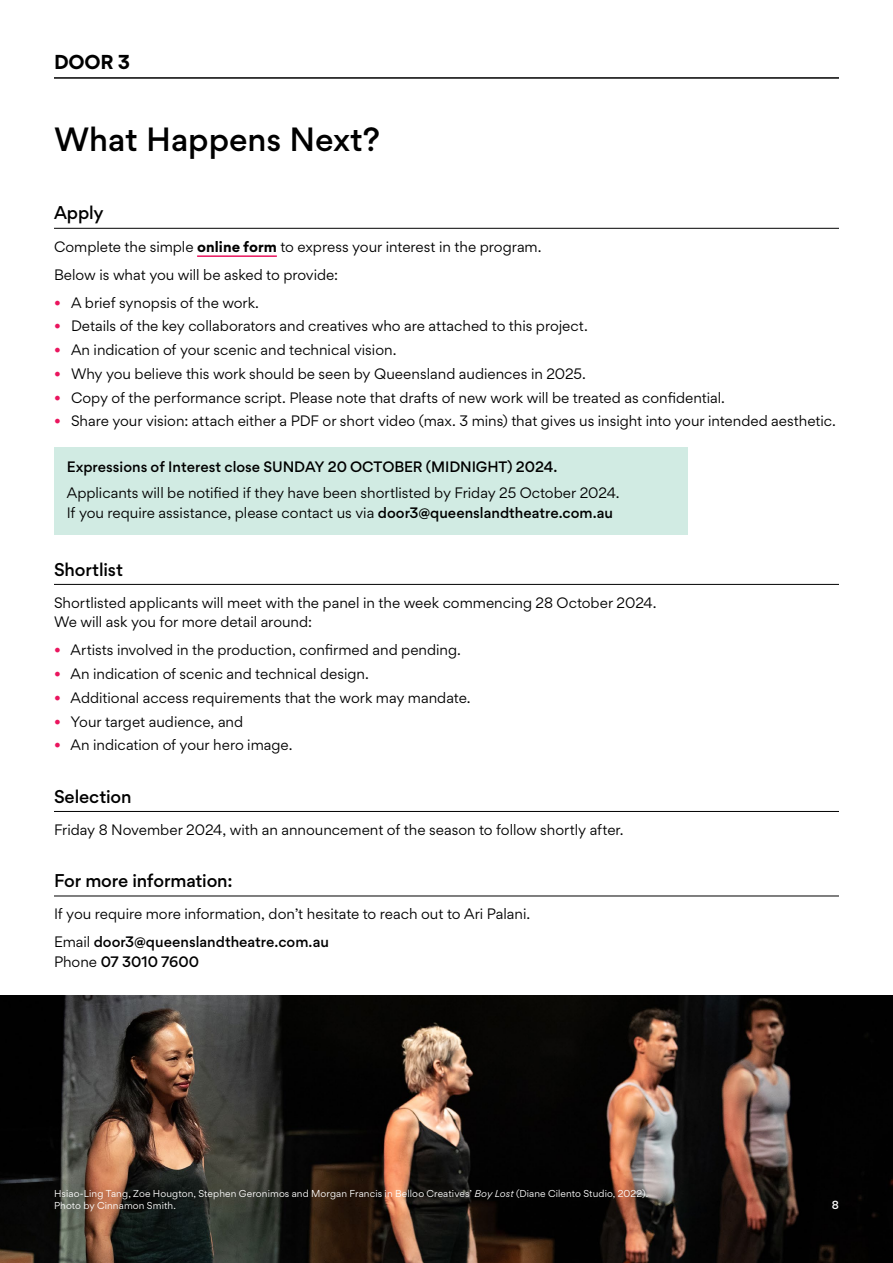
<style>
.page{position:relative;width:893px;height:1263px;background:#fff}
.page>*{position:absolute;margin:0;border:0;box-sizing:border-box;transform-origin:0 0}
.t1{font:500 30px "Gordita";color:#000}
.t2{font:700 18px "Gordita";color:#000}
.t3{font:500 16.5px "Gordita";letter-spacing:-.01em;color:#000}
.t4{font:13.5px/28px "Gordita";color:#000}
.t5{font:500 13.5px "Gordita";letter-spacing:-.005em;color:#000}
.t6{font:500 10.5px "Gordita";color:#fff}
.t7{font:9px/12px "Gordita";letter-spacing:.015em;color:#fff}
.s1{font-weight:700}
.s2{color:#ea155e}
.s3{font-weight:500}
.s4{font-weight:400}
.s5{font-style:italic}
</style>
<div class="page">
<div style="left:54px;top:447px;width:633px;height:88px;background:#d1ebe3"></div>
<hr style="left:54px;top:228px;width:785px;height:1px;background:#000">
<hr style="left:197px;top:255px;width:80px;height:2px;background:#ea155e">
<hr style="left:54px;top:584px;width:785px;height:1px;background:#000">
<hr style="left:54px;top:811px;width:785px;height:1px;background:#000">
<hr style="left:54px;top:896px;width:785px;height:1px;background:#000">
<img style="left:0;top:995px;width:893px;height:268px">
<hr style="left:54px;top:77px;width:785px;height:2px;background:#000">
<h2 class="t2" style="left:54px;top:47px;width:78px">DOOR 3</h2>
<h1 class="t1" style="left:54px;top:117px;width:328px">What Happens Next?</h1>
<p class="t3" style="left:54px;top:201px;width:51px">Apply</p>
<p class="t4" style="left:54px;top:232px;width:489px">Complete the simple <span class="s1">online form</span> to express your interest in the program.<br>Below is what you will be asked to provide:</p>
<p class="t4" style="left:54px;top:288px;width:207px"><span class="s2">•</span> A brief synopsis of the work.</p>
<p class="t4" style="left:54px;top:312px;width:535px"><span class="s2">•</span> Details of the key collaborators and creatives who are attached to this project.</p>
<p class="t4" style="left:54px;top:336px;width:344px"><span class="s2">•</span> An indication of your scenic and technical vision.</p>
<p class="t4" style="left:54px;top:359px;width:533px"><span class="s2">•</span> Why you believe this work should be seen by Queensland audiences in 2025.</p>
<p class="t4" style="left:54px;top:383px;width:672px"><span class="s2">•</span> Copy of the performance script. Please note that drafts of new work will be treated as confidential.</p>
<p class="t4" style="left:54px;top:407px;width:783px"><span class="s2">•</span> Share your vision: attach either a PDF or short video (max. 3 mins) that gives us insight into your intended aesthetic.</p>
<p class="t5" style="left:67px;top:457px;width:492px">Expressions of Interest close SUNDAY 20 OCTOBER (MIDNIGHT) 2024.</p>
<p class="t4" style="left:67px;top:483px;width:554px;line-height:19.5px">Applicants will be notified if they have been shortlisted by Friday 25 October 2024.<br>If you require assistance, please contact us via <span class="s3">door3@queenslandtheatre.com.au</span></p>
<p class="t3" style="left:54px;top:557px;width:71px">Shortlist</p>
<p class="t4" style="left:54px;top:593px;width:604px;line-height:19.5px">Shortlisted applicants will meet with the panel in the week commencing 28 October 2024.<br>We will ask you for more detail around:</p>
<p class="t4" style="left:54px;top:636px;width:408px"><span class="s2">•</span> Artists involved in the production, confirmed and pending.</p>
<p class="t4" style="left:54px;top:660px;width:316px"><span class="s2">•</span> An indication of scenic and technical design.</p>
<p class="t4" style="left:54px;top:683px;width:418px"><span class="s2">•</span> Additional access requirements that the work may mandate.</p>
<p class="t4" style="left:54px;top:707px;width:191px"><span class="s2">•</span> Your target audience, and</p>
<p class="t4" style="left:54px;top:731px;width:240px"><span class="s2">•</span> An indication of your hero image.</p>
<p class="t3" style="left:54px;top:784px;width:79px">Selection</p>
<p class="t4" style="left:54px;top:815px;width:571px">Friday 8 November 2024, with an announcement of the season to follow shortly after.</p>
<p class="t3" style="left:54px;top:868px;width:180px">For more information:</p>
<p class="t4" style="left:54px;top:900px;width:478px">If you require more information, don’t hesitate to reach out to Ari Palani.<br>Email <span class="s3">door3@queenslandtheatre.com.au</span></p>
<p class="t5" style="left:54px;top:951px;width:147px"><span class="s4">Phone</span> 07 3010 7600</p>
<p class="t7" style="left:54px;top:1187px;width:596px">Hsiao-Ling Tang, Zoe Hougton, Stephen Geronimos and Morgan Francis in Belloo Creatives’ <span class="s5">Boy Lost</span> (Diane Cilento Studio, 2022).<br>Photo by Cinnamon Smith.</p>
<p class="t6" style="left:832px;top:1197px;width:9px">8</p>
</div>
